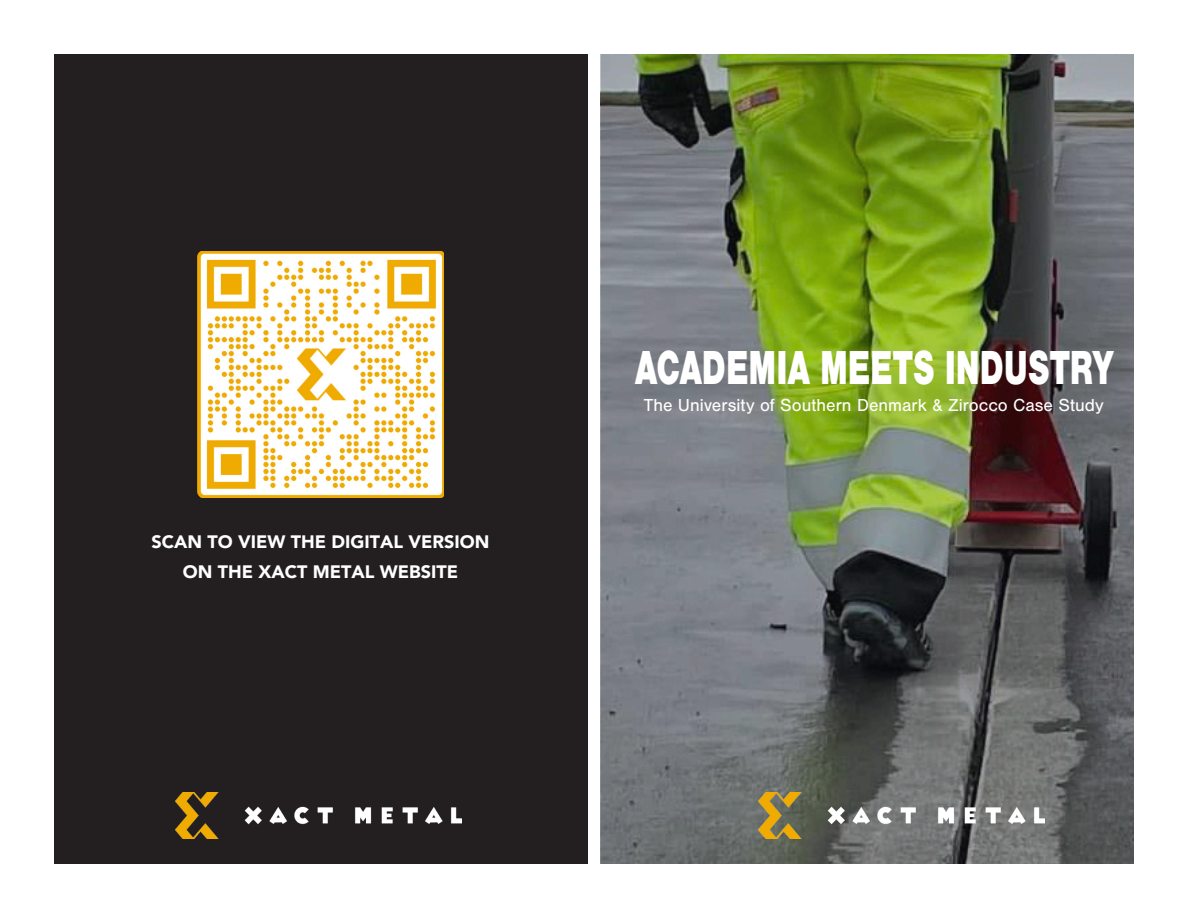
<style>
.page{position:relative;width:1188px;height:918px;background:#fff}
.page>*{position:absolute;margin:0;border:0;box-sizing:border-box;transform-origin:0 0}
.t1{font:900 49.5px "Nimbus San";color:#fff;scale:.67 1}
.t2{font:900 18px/30px "Avenir";color:#fff;text-align:center}
.t3{font:18px "Nimbus San";color:#fff}
</style>
<div class="page">
<img style="left:604px;top:57px;width:527px;height:804px">
<img style="left:758px;top:793px;width:286px;height:45px">
<div style="left:54px;top:54px;width:533px;height:810px;background:#231f20"></div>
<img style="left:198px;top:252px;width:246px;height:246px">
<img style="left:176px;top:793px;width:285px;height:45px">
<p class="t2" style="left:152px;top:527px;width:339px">SCAN TO VIEW THE DIGITAL VERSION<br>ON THE XACT METAL WEBSITE</p>
<p class="t1" style="left:635px;top:339px;width:716px">ACADEMIA MEETS INDUSTRY</p>
<p class="t3" style="left:644px;top:395px;width:462px">The University of Southern Denmark &amp; Zirocco Case Study</p>
</div>
